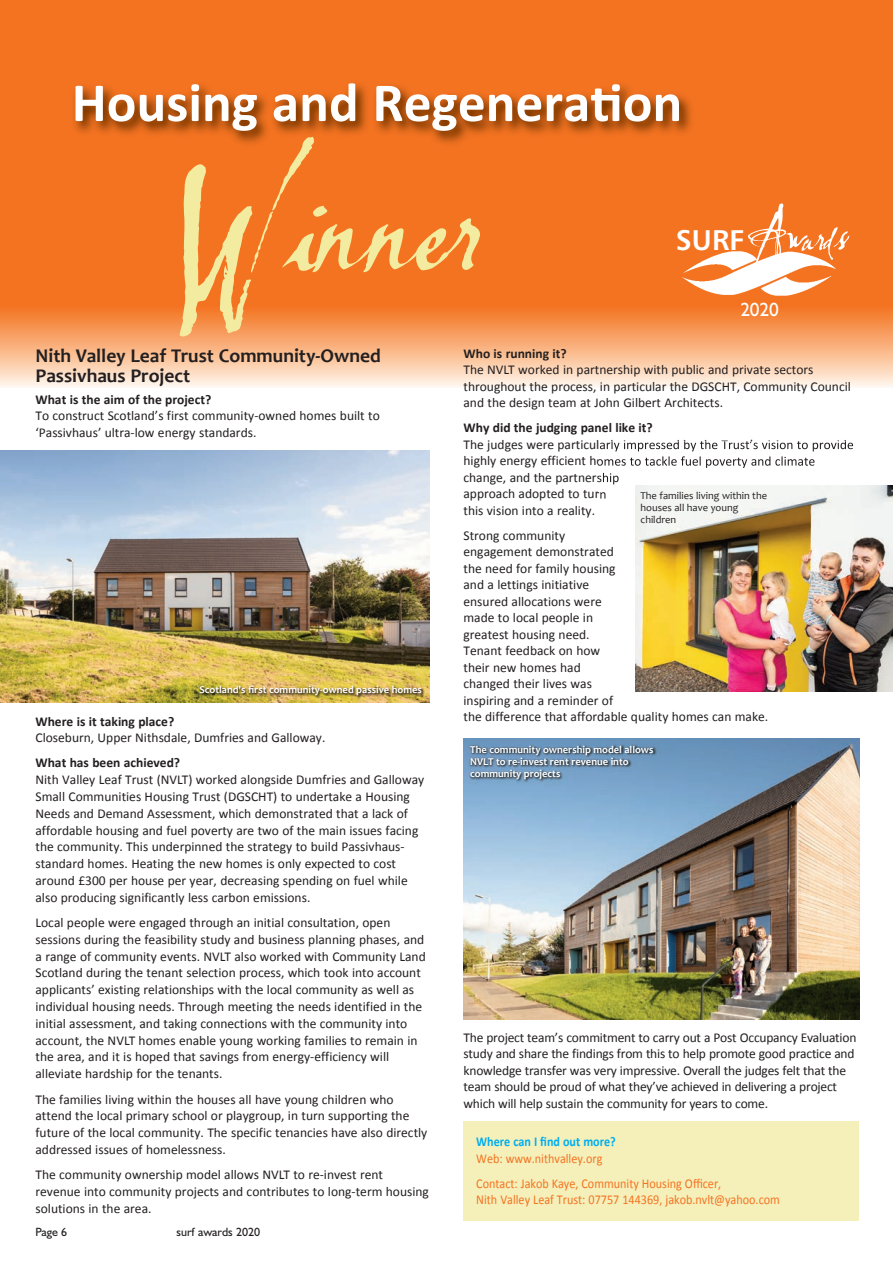
<style>
.page{position:relative;width:893px;height:1263px;background:#fff}
.page>*{position:absolute;margin:0;border:0;box-sizing:border-box;transform-origin:0 0}
.t1{font:165px "Lassigue D Mato";letter-spacing:-.025em;color:#f3eba0;scale:1.17 1}
.t2{font:700 55.35px "Calibri";color:#fff}
.t3{font:51px "Lassigue D Mato";color:#fff}
.t4{font:700 19.5px/19.5px "Candara";color:#231f20}
.t5{font:19.2px "Humanist 521 BT";color:#fff}
.t6{font:13.5px/16.8px "Calibri";color:#231f20}
.t7{font:13.5px/25px "Calibri";color:#f47321;scale:.9 1}
.t8{font:700 13.5px "Calibri";color:#231f20}
.t9{font:700 13.5px "Calibri";color:#00aeef;scale:.9 1}
.t10{font:12px "Humanist 521 BT";color:#231f20}
.t11{font:700 10.5px/12px "Candara";color:#fff}
.t12{font:10.5px/12px "Candara";color:#231f20}
.s1{font-family:"Humanist 777 BT Bold B";font-size:28.5px}
</style>
<div class="page">
<div style="left:0;top:0;width:893px;height:352px;background:#f47321"></div>
<div style="left:0;top:307px;width:893px;height:81px;background:linear-gradient(to bottom,#f4731e,#fff5ea)"></div>
<img style="left:74px;top:84px;width:618px;height:60px">
<div style="left:463px;top:1121px;width:396px;height:99px;background:#f5f0ba"></div>
<img style="left:636px;top:486px;width:257px;height:205px">
<img style="left:598px;top:441px;width:262px;height:74px">
<img style="left:705px;top:441px;width:141px;height:8px">
<img style="left:662px;top:456px;width:146px;height:10px">
<img style="left:598px;top:473px;width:21px;height:11px">
<svg style="left:598px;top:492px;width:7px;height:7px"></svg>
<img style="left:0;top:451px;width:429px;height:251px">
<img style="left:463px;top:738px;width:396px;height:282px">
<img style="left:112px;top:677px;width:318px;height:26px">
<img style="left:463px;top:738px;width:214px;height:52px">
<img style="left:670px;top:251px;width:179px;height:58px">
<h2 class="t2" style="left:72px;top:68px;width:612px">Housing and Regeneration</h2>
<h1 class="t1" style="left:166px;top:114px;width:271px">Winner</h1>
<h3 class="t4" style="left:36px;top:346px;width:347px">Nith Valley Leaf Trust Community-Owned<br>Passivhaus Project</h3>
<p class="t8" style="left:36px;top:391px;width:177px">What is the aim of the project?</p>
<p class="t6" style="left:36px;top:407px;width:346px">To construct Scotland’s first community-owned homes built to ‘Passivhaus’ ultra-low energy standards.</p>
<h3 class="t3" style="left:676px;top:202px;width:174px"><span class="s1">SURF</span>Awards</h3>
<h3 class="t5" style="left:740px;top:303px;width:40px">2020</h3>
<p class="t8" style="left:463px;top:345px;width:105px">Who is running it?</p>
<p class="t6" style="left:463px;top:361px;width:389px">The NVLT worked in partnership with public and private sectors throughout the process, in particular the DGSCHT, Community Council and the design team at John Gilbert Architects.</p>
<p class="t8" style="left:463px;top:419px;width:191px">Why did the judging panel like it?</p>
<p class="t6" style="left:463px;top:468px;width:157px">change, and the partnership approach adopted to turn this vision into a reality.</p>
<p class="t6" style="left:463px;top:526px;width:306px">Strong community<br>engagement demonstrated<br>the need for family housing<br>and a lettings initiative<br>ensured allocations were<br>made to local people in<br>greatest housing need.<br>Tenant feedback on how<br>their new homes had<br>changed their lives was<br>inspiring and a reminder of<br>the difference that affordable quality homes can make.</p>
<p class="t12" style="left:641px;top:489px;width:128px">The families living within the houses all have young children</p>
<p class="t11" style="left:199px;top:684px;width:224px">Scotland's first community-owned passive homes</p>
<p class="t8" style="left:36px;top:713px;width:140px">Where is it taking place?</p>
<p class="t6" style="left:36px;top:728px;width:291px">Closeburn, Upper Nithsdale, Dumfries and Galloway.</p>
<p class="t8" style="left:36px;top:754px;width:146px">What has been achieved?</p>
<p class="t6" style="left:36px;top:771px;width:390px">Nith Valley Leaf Trust (NVLT) worked alongside Dumfries and Galloway Small Communities Housing Trust (DGSCHT) to undertake a Housing Needs and Demand Assessment, which demonstrated that a lack of affordable housing and fuel poverty are two of the main issues facing the community. This underpinned the strategy to build Passivhaus&shy;standard homes. Heating the new homes is only expected to cost around £300 per house per year, decreasing spending on fuel while also producing significantly less carbon emissions.</p>
<p class="t6" style="left:36px;top:913px;width:392px">Local people were engaged through an initial consultation, open sessions during the feasibility study and business planning phases, and a range of community events. NVLT also worked with Community Land Scotland during the tenant selection process, which took into account applicants’ existing relationships with the local community as well as individual housing needs. Through meeting the needs identified in the initial assessment, and taking connections with the community into account, the NVLT homes enable young working families to remain in the area, and it is hoped that savings from energy-efficiency will alleviate hardship for the tenants.</p>
<p class="t6" style="left:36px;top:1090px;width:393px">The families living within the houses all have young children who attend the local primary school or playgroup, in turn supporting the future of the local community. The specific tenancies have also directly addressed issues of homelessness.</p>
<p class="t6" style="left:36px;top:1166px;width:395px">The community ownership model allows NVLT to re-invest rent revenue into community projects and contributes to long-term housing solutions in the area.</p>
<p class="t11" style="left:470px;top:743px;width:185px">The community ownership model allows<br>NVLT to re-invest rent revenue into community projects</p>
<p class="t6" style="left:463px;top:1028px;width:394px">The project team’s commitment to carry out a Post Occupancy Evaluation study and share the findings from this to help promote good practice and knowledge transfer was very impressive. Overall the judges felt that the team should be proud of what they’ve achieved in delivering a project which will help sustain the community for years to come.</p>
<p class="t9" style="left:476px;top:1133px;width:157px">Where can I find out more?</p>
<p class="t7" style="left:476px;top:1145px;width:274px">Web: www.nithvalley.org<br>Contact: Jakob Kaye, Community Housing Officer,</p>
<p class="t7" style="left:476px;top:1186px;width:339px">Nith Valley Leaf Trust: 07757 144369, jakob.nvlt@yahoo.com</p>
<p class="t10" style="left:36px;top:1228px;width:33px">Page 6</p>
<p class="t10" style="left:177px;top:1228px;width:85px">surf awards 2020</p>
</div>
